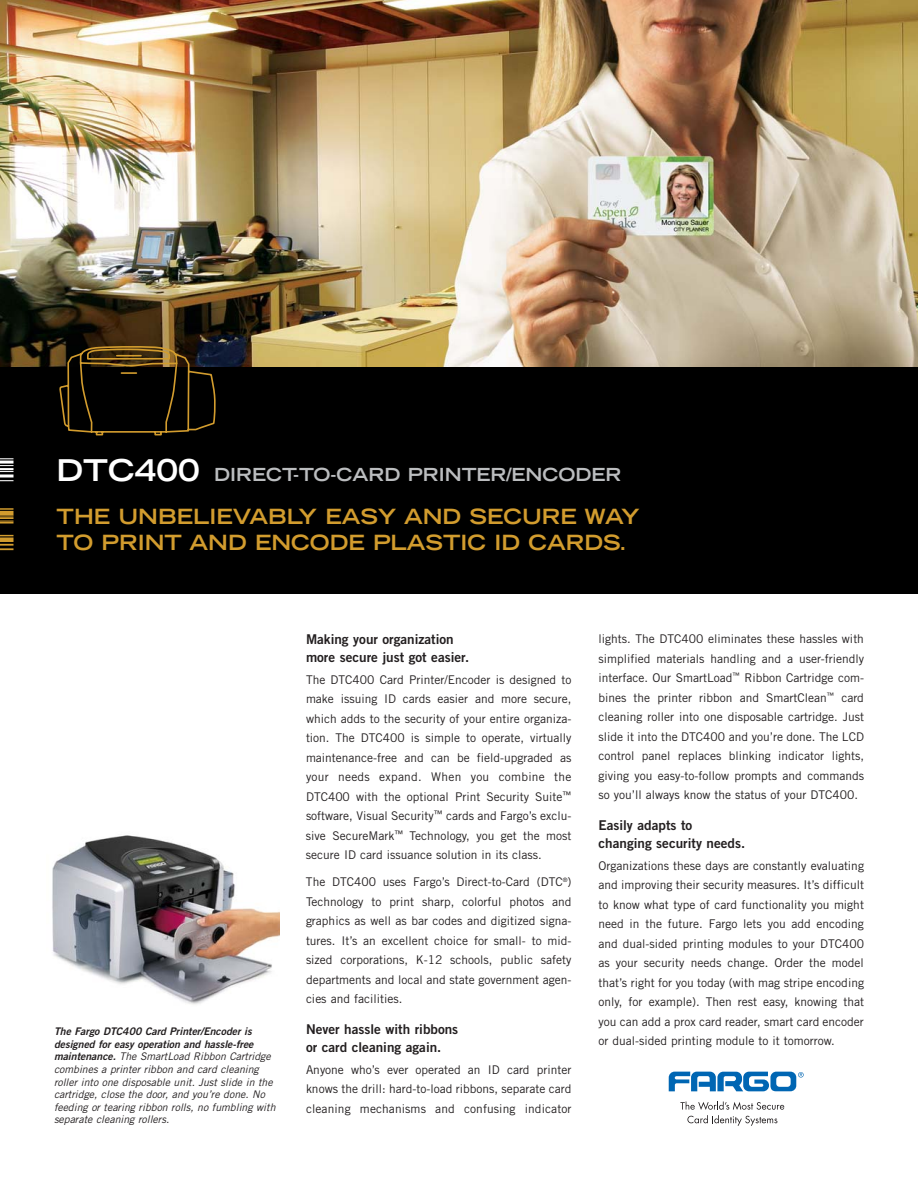
<style>
.page{position:relative;width:918px;height:1188px;background:#fff}
.page>*{position:absolute;margin:0;border:0;box-sizing:border-box;transform-origin:0 0}
.t1{font:700 expanded 21px/26.5px "Trade Gothic LT Std";color:#d29c2e}
.t2{font:700 expanded 18px "Trade Gothic LT Std";color:#bbbdbf}
.t3{font:13.5px/18px "Trade Gothic LT Std Bd 2";color:#231f20}
.t4{font:12px/19.5px "Trade Gothic LT Std";color:#231f20;text-align:justify}
.t5{font:italic 10.5px/12.6px "Trade Gothic LT Std";color:#231f20}
.t6{font:10.5px/12.6px "Trade Gothic LT Std Bd 2 Obl";color:#231f20}
.s1{font-size:30px;color:#fff}
.s2{font-family:"Trade Gothic LT Std Bd 2 Obl";font-style:normal}
</style>
<div class="page">
<svg style="left:669px;top:1072px;width:135px;height:19px"></svg>
<svg style="left:680px;top:1102px;width:104px;height:24px"></svg>
<div style="left:0;top:218px;width:918px;height:376px;background:#000"></div>
<img style="left:0;top:0;width:918px;height:366px">
<svg style="left:0;top:480px;width:14px;height:1px"></svg>
<svg style="left:0;top:458px;width:14px;height:1px"></svg>
<svg style="left:0;top:465px;width:14px;height:7px"></svg>
<hr style="left:0;top:475px;width:14px;height:3px;background:#fff">
<hr style="left:0;top:461px;width:14px;height:3px;background:#fff">
<hr style="left:0;top:511px;width:14px;height:4px;background:#d29c2e">
<svg style="left:0;top:508px;width:14px;height:2px"></svg>
<svg style="left:0;top:516px;width:14px;height:8px"></svg>
<div style="left:0;top:537px;width:14px;height:5px;background:#d29c2e"></div>
<svg style="left:0;top:535px;width:14px;height:3px"></svg>
<svg style="left:0;top:544px;width:14px;height:7px"></svg>
<svg style="left:59px;top:346px;width:156px;height:89px"></svg>
<img style="left:52px;top:835px;width:227px;height:170px">
<h2 class="t2" style="left:57px;top:467px;width:566px"><span class="s1">DTC400</span> DIRECT-TO-CARD PRINTER/ENCODER</h2>
<h1 class="t1" style="left:57px;top:504px;width:585px">THE UNBELIEVABLY EASY AND SECURE WAY<br>TO PRINT AND ENCODE PLASTIC ID CARDS.</h1>
<p class="t6" style="left:54px;top:1026px;width:201px">The Fargo DTC400 Card Printer/Encoder is designed for easy operation and hassle-free</p>
<p class="t5" style="left:54px;top:1051px;width:223px"><span class="s2">maintenance.</span> The SmartLoad Ribbon Cartridge combines a printer ribbon and card cleaning roller into one disposable unit. Just slide in the cartridge, close the door, and you’re done. No feeding or tearing ribbon rolls, no fumbling with separate cleaning rollers.</p>
<p class="t3" style="left:306px;top:632px;width:165px">Making your organization more secure just got easier.</p>
<p class="t4" style="left:306px;top:671px;width:267px">The DTC400 Card Printer/Encoder is designed to make issuing ID cards easier and more secure, which adds to the security of your entire organiza&shy;tion. The DTC400 is simple to operate, virtually maintenance-free and can be field-upgraded as your needs expand. When you combine the DTC400 with the optional Print Security Suite<sup>™ </sup>software, Visual Security<sup>™</sup> cards and Fargo’s exclu&shy;sive SecureMark<sup>™</sup> Technology, you get the most secure ID card issuance solution in its class.</p>
<p class="t4" style="left:306px;top:873px;width:267px">The DTC400 uses Fargo’s Direct-to-Card (DTC<sup>®</sup>)<br>Technology to print sharp, colorful photos and graphics as well as bar codes and digitized signa&shy;tures. It’s an excellent choice for small- to mid&shy;sized corporations, K-12 schools, public safety departments and local and state government agen&shy;cies and facilities.</p>
<p class="t3" style="left:306px;top:1022px;width:154px">Never hassle with ribbons or card cleaning again.</p>
<p class="t4" style="left:306px;top:1061px;width:267px">Anyone who’s ever operated an ID card printer knows the drill: hard-to-load ribbons, separate card cleaning mechanisms and confusing indicator</p>
<p class="t4" style="left:598px;top:630px;width:267px">lights. The DTC400 eliminates these hassles with simplified materials handling and a user-friendly interface. Our SmartLoad<sup>™</sup> Ribbon Cartridge com&shy;bines the printer ribbon and SmartClean<sup>™</sup> card cleaning roller into one disposable cartridge. Just slide it into the DTC400 and you’re done. The LCD control panel replaces blinking indicator lights, giving you easy-to-follow prompts and commands so you’ll always know the status of your DTC400.</p>
<p class="t3" style="left:598px;top:817px;width:148px">Easily adapts to changing security needs.</p>
<p class="t4" style="left:598px;top:857px;width:267px">Organizations these days are constantly evaluating and improving their security measures. It’s difficult to know what type of card functionality you might need in the future. Fargo lets you add encoding and dual-sided printing modules to your DTC400 as your security needs change. Order the model that’s right for you today (with mag stripe encoding only, for example). Then rest easy, knowing that you can add a prox card reader, smart card encoder or dual-sided printing module to it tomorrow.</p>
</div>
